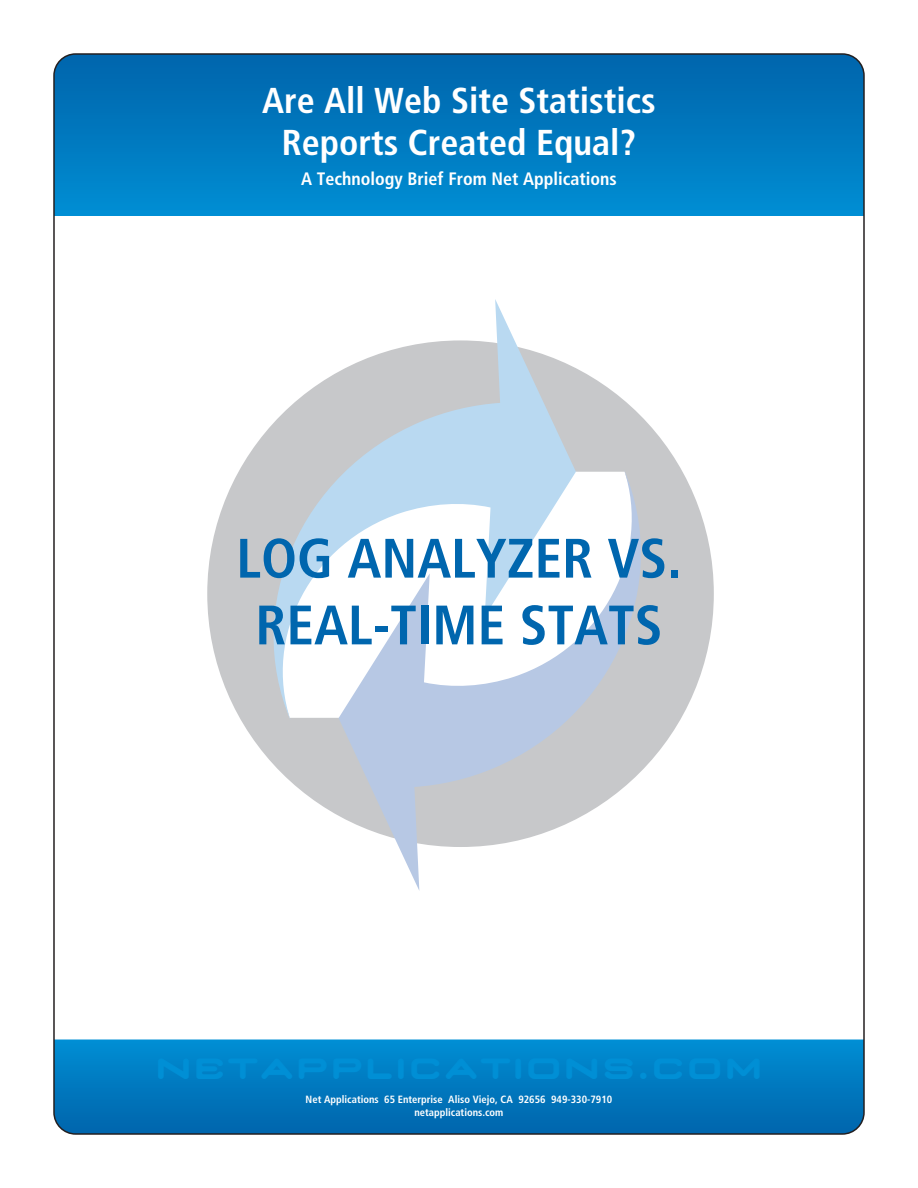
<style>
.page{position:relative;width:918px;height:1188px;background:#fff}
.page>*{position:absolute;margin:0;border:0;box-sizing:border-box;transform-origin:0 0}
.t1{font:700 condensed 55.5px/66.8px "Frutiger";color:#0066ae;text-align:center}
.t2{font:700 condensed 36px/42px "Frutiger";color:#fff;text-align:center}
.t3{font:700 condensed 18px "Frutiger";color:#fff}
.t4{font:700 condensed 10.5px/12.8px "Frutiger";color:#fff;text-align:center}
</style>
<div class="page">
<div style="left:207px;top:340px;width:507px;height:507px;background:#c7c8ca;border-radius:50%"></div>
<svg style="left:339px;top:471px;width:333px;height:420px"></svg>
<svg style="left:242px;top:299px;width:334px;height:422px"></svg>
<svg style="left:56px;top:56px;width:806px;height:160px;background:#0079bf"></svg>
<svg style="left:56px;top:1040px;width:806px;height:92px;background:#0079bf"></svg>
<h2 class="t2" style="left:262px;top:79px;width:395px">Are All Web Site Statistics<br>Reports Created Equal?</h2>
<h3 class="t3" style="left:301px;top:168px;width:317px">A Technology Brief From Net Applications</h3>
<h1 class="t1" style="left:236px;top:525px;width:447px">LOG ANALYZER VS.<br>REAL-TIME STATS</h1>
<p class="t4" style="left:306px;top:1093px;width:308px">Net Applications 65 Enterprise Aliso Viejo, CA 92656 949-330-7910 netapplications.com</p>
</div>
